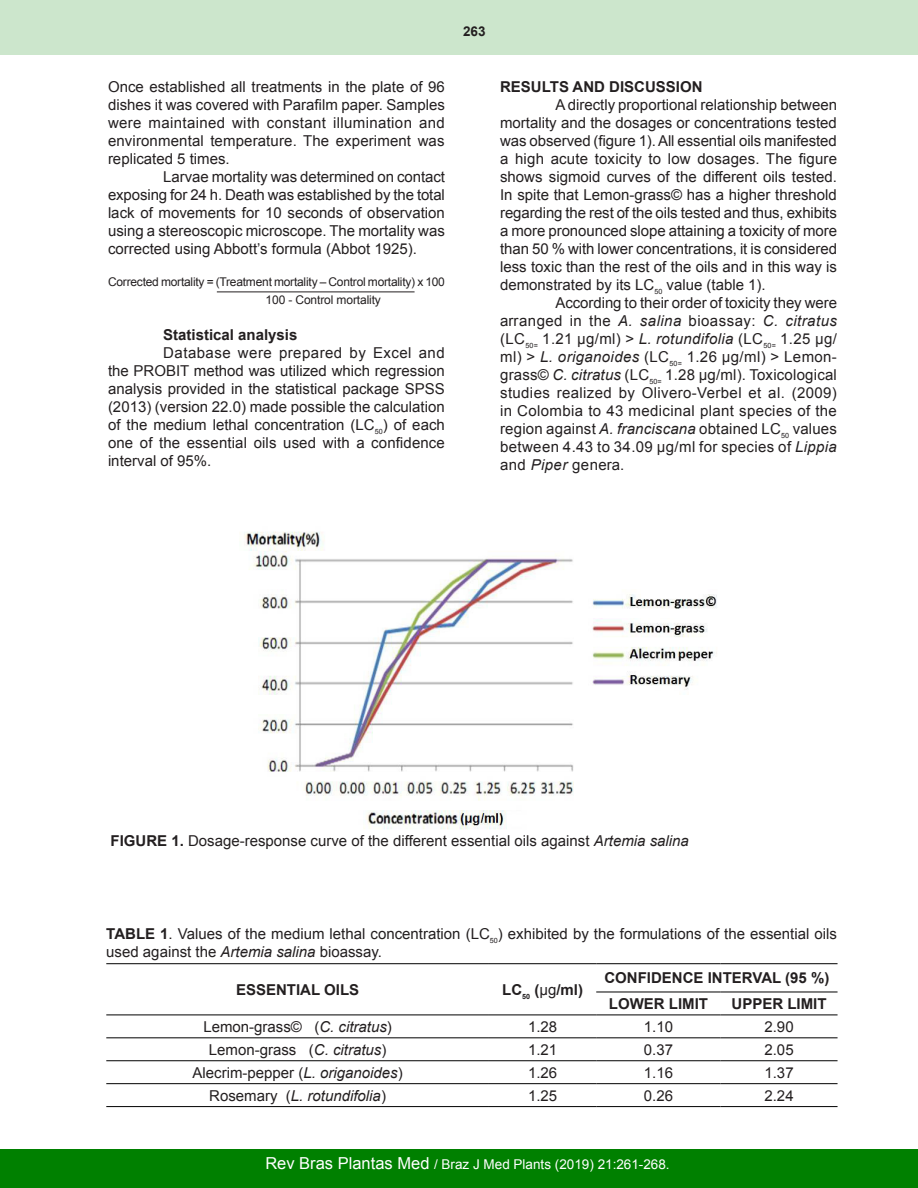
<style>
.page{position:relative;width:918px;height:1188px;background:#fff}
.page>*{position:absolute;margin:0;border:0;box-sizing:border-box;transform-origin:0 0}
.a-texto{font:15px/18px "Arial";color:#231f20;text-align:justify}
.a-texto-2{font:700 15px "Arial";color:#231f20}
.t1{font:italic 15px "Arial";color:#231f20}
.t2{font:13.5px "Arial";color:#fff}
.t3{font:700 13.5px "Arial";color:#231f20}
.a-texto-3{font:12px "Arial";letter-spacing:-.02em;color:#231f20}
.s1{font-style:italic}
.s2{font-weight:700}
.s3{font-weight:400}
.s4{font-style:normal}
.s5{font-size:16.5px}
</style>
<div class="page">
<div style="left:0;top:0;width:918px;height:55px;background:#cce6cc"></div>
<div style="left:0;top:1149px;width:918px;height:39px;background:#008000"></div>
<img style="left:244px;top:531px;width:473px;height:298px">
<hr style="left:106px;top:963px;width:383px;height:1px;background:#000">
<hr style="left:489px;top:963px;width:107px;height:1px;background:#000">
<hr style="left:596px;top:963px;width:125px;height:1px;background:#000">
<hr style="left:721px;top:963px;width:117px;height:1px;background:#000">
<hr style="left:596px;top:992px;width:125px;height:1px;background:#000">
<hr style="left:721px;top:992px;width:117px;height:1px;background:#000">
<hr style="left:106px;top:1015px;width:383px;height:1px;background:#000">
<hr style="left:489px;top:1015px;width:107px;height:1px;background:#000">
<hr style="left:596px;top:1015px;width:125px;height:1px;background:#000">
<hr style="left:721px;top:1015px;width:117px;height:1px;background:#000">
<hr style="left:106px;top:1037px;width:383px;height:1px;background:#000">
<hr style="left:489px;top:1037px;width:107px;height:1px;background:#000">
<hr style="left:596px;top:1037px;width:125px;height:1px;background:#000">
<hr style="left:721px;top:1037px;width:117px;height:1px;background:#000">
<hr style="left:106px;top:1060px;width:383px;height:1px;background:#000">
<hr style="left:489px;top:1060px;width:107px;height:1px;background:#000">
<hr style="left:596px;top:1060px;width:125px;height:1px;background:#000">
<hr style="left:721px;top:1060px;width:117px;height:1px;background:#000">
<hr style="left:106px;top:1083px;width:383px;height:1px;background:#000">
<hr style="left:489px;top:1083px;width:107px;height:1px;background:#000">
<hr style="left:596px;top:1083px;width:125px;height:1px;background:#000">
<hr style="left:721px;top:1083px;width:117px;height:1px;background:#000">
<hr style="left:106px;top:1106px;width:383px;height:1px;background:#000">
<hr style="left:489px;top:1106px;width:107px;height:1px;background:#000">
<hr style="left:596px;top:1106px;width:125px;height:1px;background:#000">
<hr style="left:721px;top:1106px;width:117px;height:1px;background:#000">
<hr style="left:217px;top:292px;width:198px;height:1px;background:#231f20">
<p class="a-texto" style="left:108px;top:78px;width:338px">Once established all treatments in the plate of 96 dishes it was covered with Parafilm paper. Samples were maintained with constant illumination and environmental temperature. The experiment was replicated 5 times.</p>
<p class="a-texto" style="left:108px;top:168px;width:339px;text-indent:55px">Larvae mortality was determined on contact exposing for 24 h. Death was established by the total lack of movements for 10 seconds of observation using a stereoscopic microscope. The mortality was corrected using Abbott’s formula (Abbot 1925).</p>
<p class="a-texto-3" style="left:108px;top:274px;width:338px">Corrected mortality = (Treatment mortality – Control mortality) x 100</p>
<p class="a-texto-3" style="left:266px;top:292px;width:117px">100 - Control mortality</p>
<p class="a-texto-2" style="left:163px;top:325px;width:136px">Statistical analysis</p>
<p class="a-texto" style="left:108px;top:344px;width:338px;text-indent:55px">Database were prepared by Excel and the PROBIT method was utilized which regression analysis provided in the statistical package SPSS (2013) (version 22.0) made possible the calculation of the medium lethal concentration (LC<sub>50</sub>) of each one of the essential oils used with a confidence interval of 95%.</p>
<p class="t3" style="left:463px;top:22px;width:24px">263</p>
<p class="a-texto-2" style="left:500px;top:77px;width:204px">RESULTS AND DISCUSSION</p>
<p class="a-texto" style="left:500px;top:96px;width:338px;text-indent:55px">A directly proportional relationship between mortality and the dosages or concentrations tested was observed (figure 1). All essential oils manifested a high acute toxicity to low dosages. The figure shows sigmoid curves of the different oils tested.<br>In spite that Lemon-grass© has a higher threshold regarding the rest of the oils tested and thus, exhibits a more pronounced slope attaining a toxicity of more than 50 % with lower concentrations, it is considered less toxic than the rest of the oils and in this way is demonstrated by its LC<sub>50</sub> value (table 1).</p>
<p class="a-texto" style="left:500px;top:294px;width:338px;text-indent:55px">According to their order of toxicity they were arranged in the <span class="s1">A. salina</span> bioassay: <span class="s1">C. citratus </span>(LC<sub>50=</sub> 1.21 µg/ml) &gt; <span class="s1">L. rotundifolia</span> (LC<sub>50=</sub> 1.25 µg/ ml) &gt; <span class="s1">L. origanoides</span> (LC<sub>50=</sub> 1.26 µg/ml) &gt; Lemon&shy;grass© <span class="s1">C. citratus</span> (LC<sub>50=</sub> 1.28 µg/ml). Toxicological studies realized by Olivero-Verbel et al. (2009) in Colombia to 43 medicinal plant species of the region against <span class="s1">A. franciscana</span> obtained LC<sub>50</sub> values between 4.43 to 34.09 µg/ml for species of <span class="s1">Lippia </span>and <span class="s1">Piper</span> genera.</p>
<p class="a-texto" style="left:111px;top:832px;width:580px"><span class="s2">FIGURE 1.</span> Dosage-response curve of the different essential oils against <span class="s1">Artemia salina</span></p>
<p class="a-texto" style="left:106px;top:925px;width:732px"><span class="s2">TABLE 1</span>. Values of the medium lethal concentration (LC<sub>50</sub>) exhibited by the formulations of the essential oils used against the <span class="s1">Artemia salina</span> bioassay.</p>
<p class="a-texto-2" style="left:236px;top:980px;width:125px">ESSENTIAL OILS</p>
<p class="a-texto-2" style="left:502px;top:980px;width:82px">LC<sub>50</sub> (<span class="s3">µg</span>/ml)</p>
<p class="a-texto-2" style="left:604px;top:968px;width:227px">CONFIDENCE INTERVAL (95 %)</p>
<p class="a-texto-2" style="left:609px;top:994px;width:101px">LOWER LIMIT</p>
<p class="a-texto-2" style="left:732px;top:994px;width:97px">UPPER LIMIT</p>
<p class="a-texto" style="left:203px;top:1018px;width:190px">Lemon-grass© (<span class="s1">C. citratus</span>)</p>
<p class="a-texto" style="left:528px;top:1018px;width:31px">1.28</p>
<p class="a-texto" style="left:644px;top:1018px;width:31px">1.10</p>
<p class="a-texto" style="left:764px;top:1018px;width:31px">2.90</p>
<p class="a-texto" style="left:209px;top:1041px;width:179px">Lemon-grass (<span class="s1">C. citratus</span>)</p>
<p class="a-texto" style="left:528px;top:1041px;width:31px">1.21</p>
<p class="a-texto" style="left:644px;top:1041px;width:31px">0.37</p>
<p class="a-texto" style="left:764px;top:1041px;width:31px">2.05</p>
<p class="a-texto" style="left:193px;top:1064px;width:212px">Alecrim-pepper (<span class="s1">L. origanoides</span>)</p>
<p class="a-texto" style="left:528px;top:1064px;width:31px">1.26</p>
<p class="a-texto" style="left:644px;top:1064px;width:31px">1.16</p>
<p class="a-texto" style="left:764px;top:1064px;width:31px">1.37</p>
<p class="t1" style="left:209px;top:1086px;width:178px"><span class="s4">Rosemary (</span>L. rotundifolia<span class="s4">)</span></p>
<p class="a-texto" style="left:528px;top:1086px;width:31px">1.25</p>
<p class="a-texto" style="left:644px;top:1086px;width:31px">0.26</p>
<p class="a-texto" style="left:764px;top:1086px;width:31px">2.24</p>
<p class="t2" style="left:265px;top:1155px;width:406px"><span class="s5">Rev Bras Plantas Med</span> / Braz J Med Plants (2019) 21:261-268.</p>
</div>
